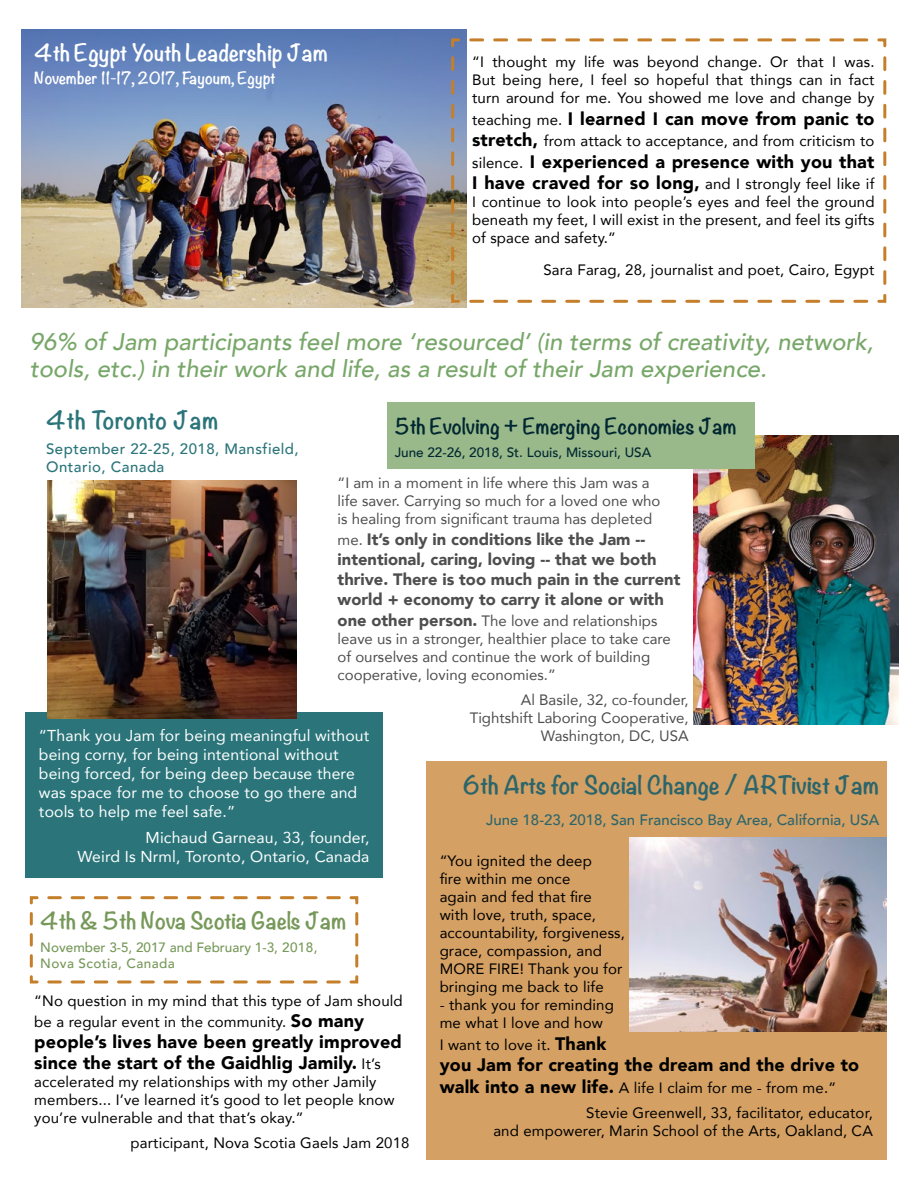
<style>
.page{position:relative;width:918px;height:1188px;background:#fff}
.page>*{position:absolute;margin:0;border:0;box-sizing:border-box;transform-origin:0 0}
.t1{font:italic 500 24px/27px "Avenir";color:#77a768}
.t2{font:700 22.5px "Noteworthy";color:#2b656c}
.t3{font:700 22.5px "Noteworthy";letter-spacing:.02em;color:#2b757a}
.t4{font:700 21px "Noteworthy";color:#fff}
.t5{font:700 21px "Noteworthy";color:#769858}
.t6{font:700 19.5px "Noteworthy";color:#012731}
.t7{font:900 18px/21px "Avenir";letter-spacing:.01em;color:#000}
.t8{font:900 16.5px/19.8px "Avenir";color:#000}
.t9{font:15.75px/18.9px "Avenir";letter-spacing:.01em;color:#fff}
.t10{font:15px/18px "Avenir";letter-spacing:.01em;color:#000}
.t11{font:500 15px "Avenir";color:#2b656c}
.t12{font:500 15px/18px "Avenir";letter-spacing:.03em;color:#2b757a}
.t13{font:700 15px "Noteworthy";color:#fff}
.t14{font:500 13.5px/16.2px "Avenir";color:#769858}
.t15{font:500 13.5px "Avenir";color:#012731}
.s1{font-weight:400;font-size:15px}
.s2{font-weight:900;font-size:18px}
.s3{font-weight:900;font-size:16.5px}
</style>
<div class="page">
<img style="left:694px;top:435px;width:204px;height:289px">
<img style="left:21px;top:30px;width:445px;height:278px">
<div style="left:426px;top:761px;width:460px;height:399px;background:#d4a063"></div>
<div style="left:25px;top:712px;width:358px;height:165px;background:#2b757a"></div>
<div style="left:387px;top:402px;width:368px;height:67px;background:#99b98b"></div>
<svg style="left:29px;top:896px;width:330px;height:88px"></svg>
<svg style="left:450px;top:37px;width:437px;height:267px"></svg>
<img style="left:48px;top:480px;width:248px;height:238px">
<img style="left:629px;top:837px;width:257px;height:195px">
<h3 class="t4" style="left:34px;top:34px;width:295px">4th Egypt Youth Leadership Jam</h3>
<p class="t13" style="left:34px;top:65px;width:243px">November 11-17, 2017, Fayoum, Egypt</p>
<p class="t10" style="left:472px;top:52px;width:404px;text-align:justify">“I thought my life was beyond change. Or that I was.<br>But being here, I feel so hopeful that things can in fact turn around for me. You showed me love and change by</p>
<p class="t7" style="left:472px;top:107px;width:404px"><span class="s1">teaching me.</span> I learned I can move from panic to</p>
<p class="t10" style="left:472px;top:132px;width:404px"><span class="s2">stretch,</span> from attack to acceptance, and from criticism to</p>
<p class="t7" style="left:472px;top:151px;width:404px"><span class="s1">silence.</span> I experienced a presence with you that</p>
<p class="t10" style="left:472px;top:175px;width:404px;text-align:justify"><span class="s2">I have craved for so long,</span> and I strongly feel like if I continue to look into people’s eyes and feel the ground beneath my feet, I will exist in the present, and feel its gifts of space and safety.”</p>
<p class="t10" style="left:543px;top:260px;width:333px">Sara Farag, 28, journalist and poet, Cairo, Egypt</p>
<h1 class="t1" style="left:30px;top:329px;width:845px">96% of Jam participants feel more ‘resourced’ (in terms of creativity, network, tools, etc.) in their work and life, as a result of their Jam experience.</h1>
<h3 class="t6" style="left:395px;top:408px;width:344px">5th Evolving + Emerging Economies Jam</h3>
<p class="t15" style="left:395px;top:441px;width:258px">June 22-26, 2018, St. Louis, Missouri, USA</p>
<h2 class="t3" style="left:46px;top:400px;width:174px">4th Toronto Jam</h2>
<p class="t12" style="left:46px;top:439px;width:254px">September 22-25, 2018, Mansfield,<br>Ontario, Canada</p>
<p class="t10" style="left:338px;top:473px;width:324px">“I am in a moment in life where this Jam was a life saver. Carrying so much for a loved one who is healing from significant trauma has depleted</p>
<p class="t8" style="left:338px;top:529px;width:344px"><span class="s1">me.</span> It’s only in conditions like the Jam -- intentional, caring, loving -- that we both thrive. There is too much pain in the current world + economy to carry it alone or with</p>
<p class="t10" style="left:338px;top:612px;width:335px"><span class="s3">one other person.</span> The love and relationships leave us in a stronger, healthier place to take care of ourselves and continue the work of building cooperative, loving economies.”</p>
<p class="t10" style="left:470px;top:690px;width:220px;text-align:right">Al Basile, 32, co-founder,<br>Tightshift Laboring Cooperative,<br>Washington, DC, USA</p>
<p class="t9" style="left:39px;top:726px;width:332px">“Thank you Jam for being meaningful without being corny, for being intentional without being forced, for being deep because there was space for me to choose to go there and tools to help me feel safe.”</p>
<p class="t9" style="left:78px;top:827px;width:293px;text-align:right">Michaud Garneau, 33, founder,<br>Weird Is Nrml, Toronto, Ontario, Canada</p>
<h2 class="t2" style="left:463px;top:765px;width:418px">6th Arts for Social Change / ARTivist Jam</h2>
<p class="t11" style="left:486px;top:807px;width:395px">June 18-23, 2018, San Francisco Bay Area, California, USA</p>
<p class="t10" style="left:440px;top:851px;width:187px">“You ignited the deep<br>fire within me once<br>again and fed that fire<br>with love, truth, space, accountability, forgiveness, grace, compassion, and<br>MORE FIRE! Thank you for bringing me back to life</p>
<p class="t10" style="left:440px;top:995px;width:176px">- thank you for reminding me what I love and how</p>
<p class="t10" style="left:440px;top:1035px;width:168px">I want to love it. <span class="s2">Thank</span></p>
<p class="t7" style="left:440px;top:1054px;width:421px">you Jam for creating the dream and the drive to</p>
<p class="t10" style="left:586px;top:1074px;width:288px;line-height:25.5px;text-indent:-147px"><span class="s2">walk into a new life.</span> A life I claim for me - from me.”<br>Stevie Greenwell, 33, facilitator, educator,</p>
<p class="t10" style="left:493px;top:1122px;width:381px">and empowerer, Marin School of the Arts, Oakland, CA</p>
<h3 class="t5" style="left:40px;top:902px;width:308px">4th &amp; 5th Nova Scotia Gaels Jam</h3>
<p class="t14" style="left:40px;top:938px;width:279px">November 3-5, 2017 and February 1-3, 2018,<br>Nova Scotia, Canada</p>
<p class="t10" style="left:34px;top:990px;width:370px;line-height:21px">“No question in my mind that this type of Jam should be a regular event in the community. <span class="s2">So many</span></p>
<p class="t7" style="left:34px;top:1031px;width:369px">people’s lives have been greatly improved since the start of the Gaidhlig Jamily. <span class="s1">It’s</span></p>
<p class="t10" style="left:34px;top:1072px;width:362px">accelerated my relationships with my other Jamily members... I’ve learned it’s good to let people know you’re vulnerable and that that’s okay.”</p>
<p class="t10" style="left:131px;top:1133px;width:280px">participant, Nova Scotia Gaels Jam 2018</p>
</div>
